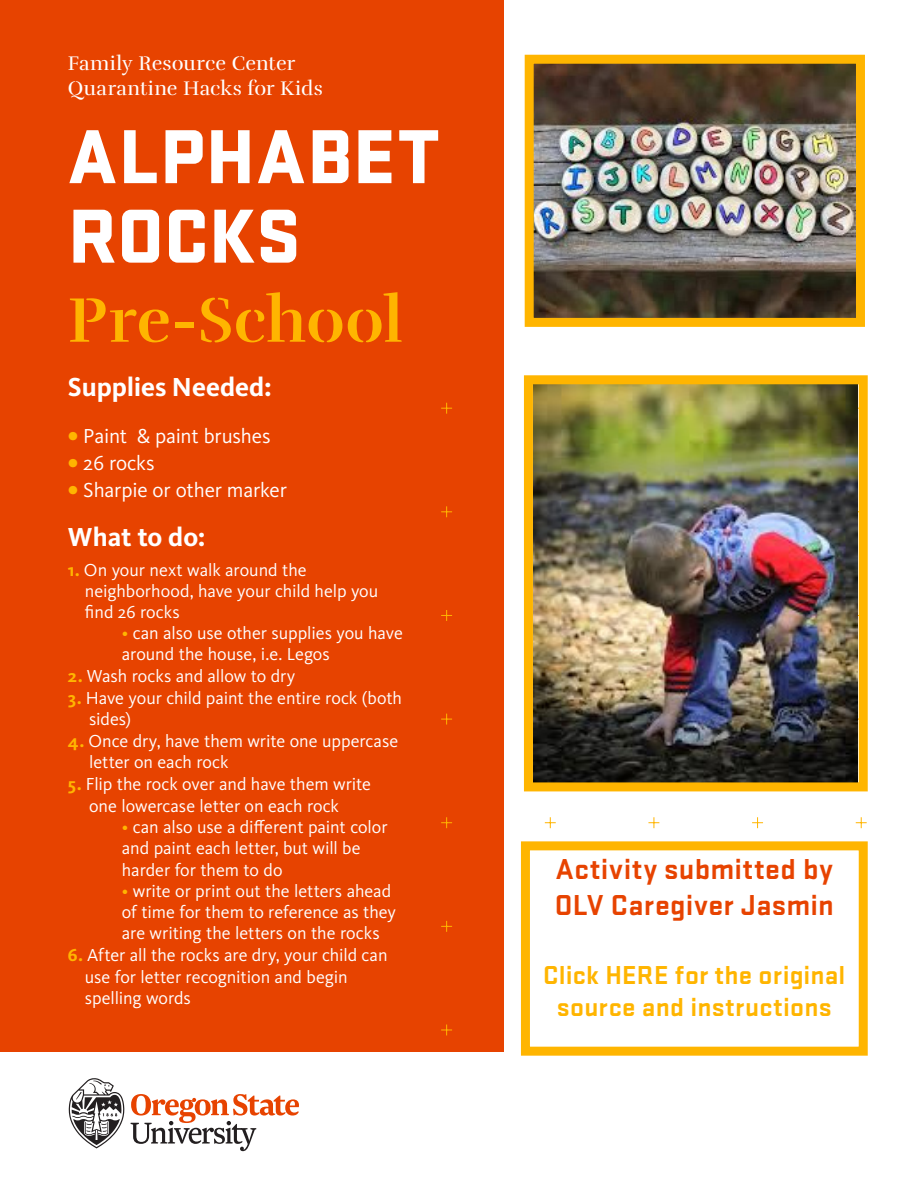
<style>
.page{position:relative;width:918px;height:1188px;background:#fff}
.page>*{position:absolute;margin:0;border:0;box-sizing:border-box;transform-origin:0 0}
.HEADLINE_TITLE_EVENT{font:900 79.5px/79.5px "Stratum 2";letter-spacing:.01em;color:#fff}
.SUBHEAD{font:64.5px "Rufina Stencil Bold";color:#ffb500}
.COLLEGE_DEPARTMENT{font:700 30px/36px "Stratum 2";letter-spacing:.01em;color:#e74300}
.COLLEGE_DEPARTMENT-2{font:700 27px/32.4px "Stratum 2";letter-spacing:.005em;color:#ffb500;text-align:center}
.LINK{font:700 27px "Kievit Pro";color:#fff}
.COLLEGE_DEPARTMENT-3{font:700 27px "Kievit Pro";color:#fff}
.LINK-2{font:21px "Kievit Pro";letter-spacing:-.01em;color:#fff}
.COLLEGE_DEPARTMENT-4{font:20.25px/24.3px "Rufina Stencil Regular";letter-spacing:.005em;color:#fff}
.COLLEGE_DEPARTMENT-5{font:18px/21px "Kievit Pro";color:#fff}
.s1{font-weight:700;font-size:24px;color:#ffb500}
.s2{font-weight:700;color:#ffb500}
.s3{color:#ffb500}
</style>
<div class="page">
<div style="left:0;top:0;width:503px;height:1052px;background:#e74300"></div>
<svg style="left:441px;top:403px;width:11px;height:11px"></svg>
<svg style="left:441px;top:506px;width:11px;height:11px"></svg>
<svg style="left:441px;top:610px;width:11px;height:11px"></svg>
<svg style="left:441px;top:714px;width:11px;height:11px"></svg>
<svg style="left:441px;top:817px;width:11px;height:11px"></svg>
<svg style="left:441px;top:921px;width:11px;height:11px"></svg>
<svg style="left:441px;top:1025px;width:11px;height:10px"></svg>
<svg style="left:856px;top:817px;width:11px;height:11px"></svg>
<svg style="left:752px;top:817px;width:11px;height:11px"></svg>
<svg style="left:648px;top:817px;width:11px;height:11px"></svg>
<svg style="left:545px;top:817px;width:11px;height:11px"></svg>
<img style="left:535px;top:65px;width:320px;height:252px">
<div style="left:525px;top:55px;width:340px;height:272px;border:9px solid #ffb500"></div>
<img style="left:534px;top:385px;width:324px;height:396px">
<div style="left:524px;top:375px;width:344px;height:416px;border:9px solid #ffb500"></div>
<div style="left:521px;top:841px;width:347px;height:215px;background:#fff;border:9px solid #ffb500"></div>
<svg style="left:68px;top:1078px;width:231px;height:73px"></svg>
<p class="COLLEGE_DEPARTMENT-4" style="left:68px;top:52px;width:257px">Family Resource Center<br>Quarantine Hacks for Kids</p>
<p class="HEADLINE_TITLE_EVENT" style="left:68px;top:112px;width:374px">ALPHABET<br>ROCKS</p>
<p class="SUBHEAD" style="left:68px;top:281px;width:337px">Pre-School</p>
<p class="LINK" style="left:68px;top:371px;width:205px">Supplies Needed:</p>
<p class="LINK-2" style="left:68px;top:423px;width:204px"><span class="s1">•</span> Paint &amp; paint brushes</p>
<p class="LINK-2" style="left:68px;top:450px;width:88px"><span class="s1">•</span> 26 rocks</p>
<p class="LINK-2" style="left:68px;top:477px;width:221px"><span class="s1">•</span> Sharpie or other marker</p>
<p class="COLLEGE_DEPARTMENT-3" style="left:68px;top:521px;width:139px">What to do:</p>
<p class="COLLEGE_DEPARTMENT-5" style="left:85px;top:560px;width:295px;text-indent:-17px"><span class="s2">1.</span> On your next walk around the neighborhood, have your child help you find 26 rocks</p>
<p class="COLLEGE_DEPARTMENT-5" style="left:122px;top:623px;width:282px"><span class="s3">•</span> can also use other supplies you have around the house, i.e. Legos</p>
<p class="COLLEGE_DEPARTMENT-5" style="left:68px;top:665px;width:229px"><span class="s2">2.</span> Wash rocks and allow to dry</p>
<p class="COLLEGE_DEPARTMENT-5" style="left:89px;top:687px;width:315px;line-height:21.6px;text-indent:-21px"><span class="s2">3.</span> Have your child paint the entire rock (both sides)</p>
<p class="COLLEGE_DEPARTMENT-5" style="left:89px;top:730px;width:311px;line-height:21.6px;text-indent:-21px"><span class="s2">4.</span> Once dry, have them write one uppercase letter on each rock</p>
<p class="COLLEGE_DEPARTMENT-5" style="left:89px;top:773px;width:284px;line-height:21.6px;text-indent:-21px"><span class="s2">5.</span> Flip the rock over and have them write one lowercase letter on each rock</p>
<p class="COLLEGE_DEPARTMENT-5" style="left:122px;top:817px;width:267px"><span class="s3">•</span> can also use a different paint color and paint each letter, but will be harder for them to do</p>
<p class="COLLEGE_DEPARTMENT-5" style="left:122px;top:881px;width:276px"><span class="s3">•</span> write or print out the letters ahead of time for them to reference as they are writing the letters on the rocks</p>
<p class="COLLEGE_DEPARTMENT-5" style="left:85px;top:944px;width:304px;line-height:21.6px;text-indent:-17px"><span class="s2">6.</span> After all the rocks are dry, your child can use for letter recognition and begin spelling words</p>
<p class="COLLEGE_DEPARTMENT" style="left:555px;top:850px;width:280px">Activity submitted by<br>OLV Caregiver Jasmin</p>
<p class="COLLEGE_DEPARTMENT-2" style="left:543px;top:957px;width:304px">Click HERE for the original source and instructions</p>
</div>
